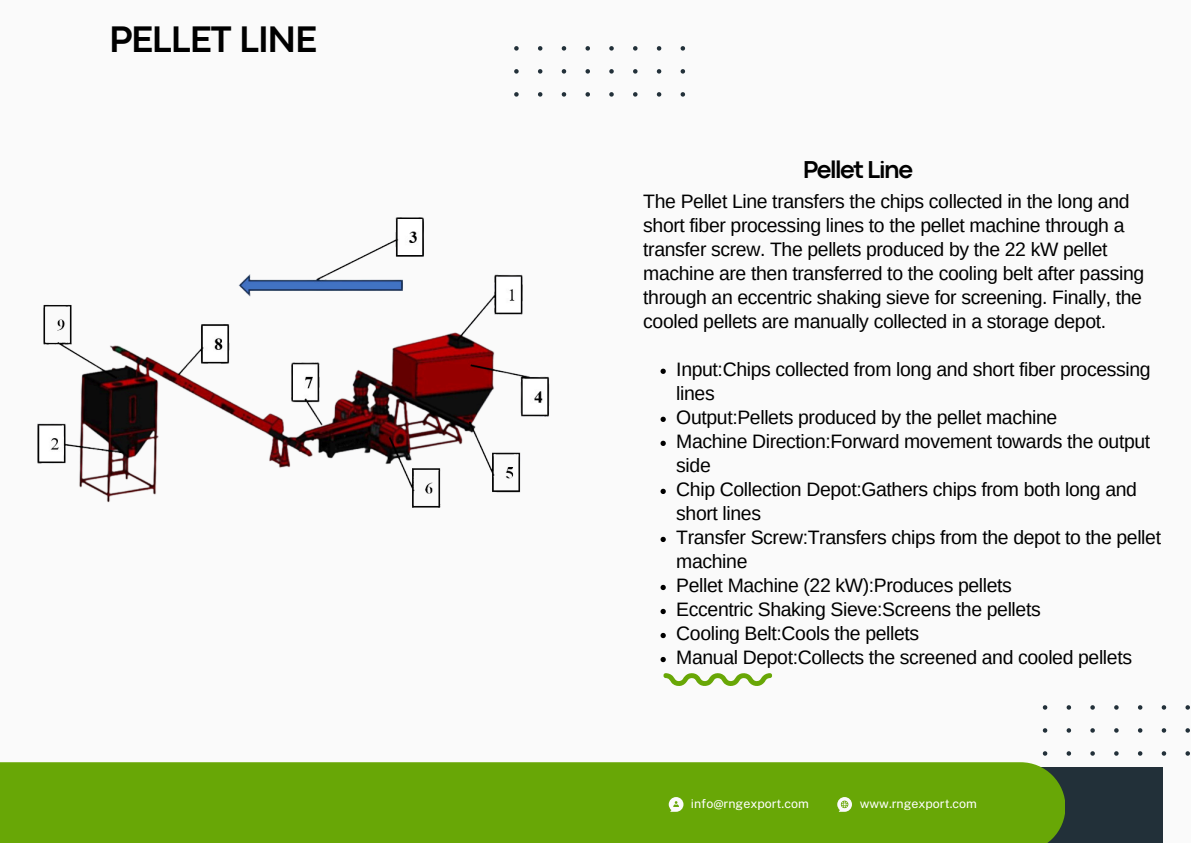
<style>
.page{position:relative;width:1191px;height:843px;background:#fff}
.page>*{position:absolute;margin:0;border:0;box-sizing:border-box;transform-origin:0 0}
.t1{font:700 38.5px "Codec Pro";letter-spacing:-.03em;color:#000}
.t2{font:700 25.5px "Codec Pro";letter-spacing:-.055em;color:#000}
.t3{font:19.4px/24px "Arimo";letter-spacing:-.02em;color:#000}
.t4{font:12.4px "Public Sans";color:#fff}
</style>
<div class="page">
<div style="left:0;top:0;width:1190px;height:842px;background:#fafafa"></div>
<div style="left:897px;top:766px;width:265px;height:76px;background:#223039"></div>
<div style="left:0;top:762px;width:1065px;height:80px;background:#68a706"></div>
<svg style="left:837px;top:796px;width:14px;height:15px"></svg>
<svg style="left:668px;top:796px;width:15px;height:15px"></svg>
<svg style="left:514px;top:46px;width:172px;height:51px"></svg>
<svg style="left:1042px;top:705px;width:148px;height:51px"></svg>
<svg style="left:663px;top:673px;width:109px;height:13px"></svg>
<img style="left:37px;top:217px;width:513px;height:291px">
<svg style="left:660px;top:368px;width:5px;height:6px"></svg>
<svg style="left:660px;top:416px;width:5px;height:6px"></svg>
<svg style="left:660px;top:440px;width:5px;height:6px"></svg>
<svg style="left:660px;top:488px;width:5px;height:6px"></svg>
<svg style="left:660px;top:536px;width:5px;height:6px"></svg>
<svg style="left:660px;top:584px;width:5px;height:6px"></svg>
<svg style="left:660px;top:608px;width:5px;height:6px"></svg>
<svg style="left:660px;top:632px;width:5px;height:6px"></svg>
<svg style="left:660px;top:656px;width:5px;height:6px"></svg>
<p class="t1" style="left:109px;top:25px;width:210px">PELLET LINE</p>
<p class="t2" style="left:802px;top:160px;width:112px">Pellet Line</p>
<h3 class="t3" style="left:643px;top:189px;width:502px">The Pellet Line transfers the chips collected in the long and short fiber processing lines to the pellet machine through a transfer screw. The pellets produced by the 22 kW pellet machine are then transferred to the cooling belt after passing through an eccentric shaking sieve for screening. Finally, the cooled pellets are manually collected in a storage depot.</h3>
<p class="t3" style="left:676px;top:357px;width:476px">Input:Chips collected from long and short fiber processing lines</p>
<p class="t3" style="left:676px;top:405px;width:382px">Output:Pellets produced by the pellet machine</p>
<p class="t3" style="left:676px;top:429px;width:475px">Machine Direction:Forward movement towards the output side</p>
<p class="t3" style="left:676px;top:477px;width:462px">Chip Collection Depot:Gathers chips from both long and short lines</p>
<p class="t3" style="left:676px;top:525px;width:486px">Transfer Screw:Transfers chips from the depot to the pellet machine</p>
<p class="t3" style="left:676px;top:573px;width:337px">Pellet Machine (22 kW):Produces pellets</p>
<p class="t3" style="left:676px;top:597px;width:366px">Eccentric Shaking Sieve:Screens the pellets</p>
<p class="t3" style="left:676px;top:621px;width:244px">Cooling Belt:Cools the pellets</p>
<p class="t3" style="left:676px;top:645px;width:457px">Manual Depot:Collects the screened and cooled pellets</p>
<h2 class="t4" style="left:691px;top:796px;width:119px">i nfo@rngexport.com</h2>
<p class="t4" style="left:859px;top:796px;width:119px">www.rngexport.com</p>
</div>
